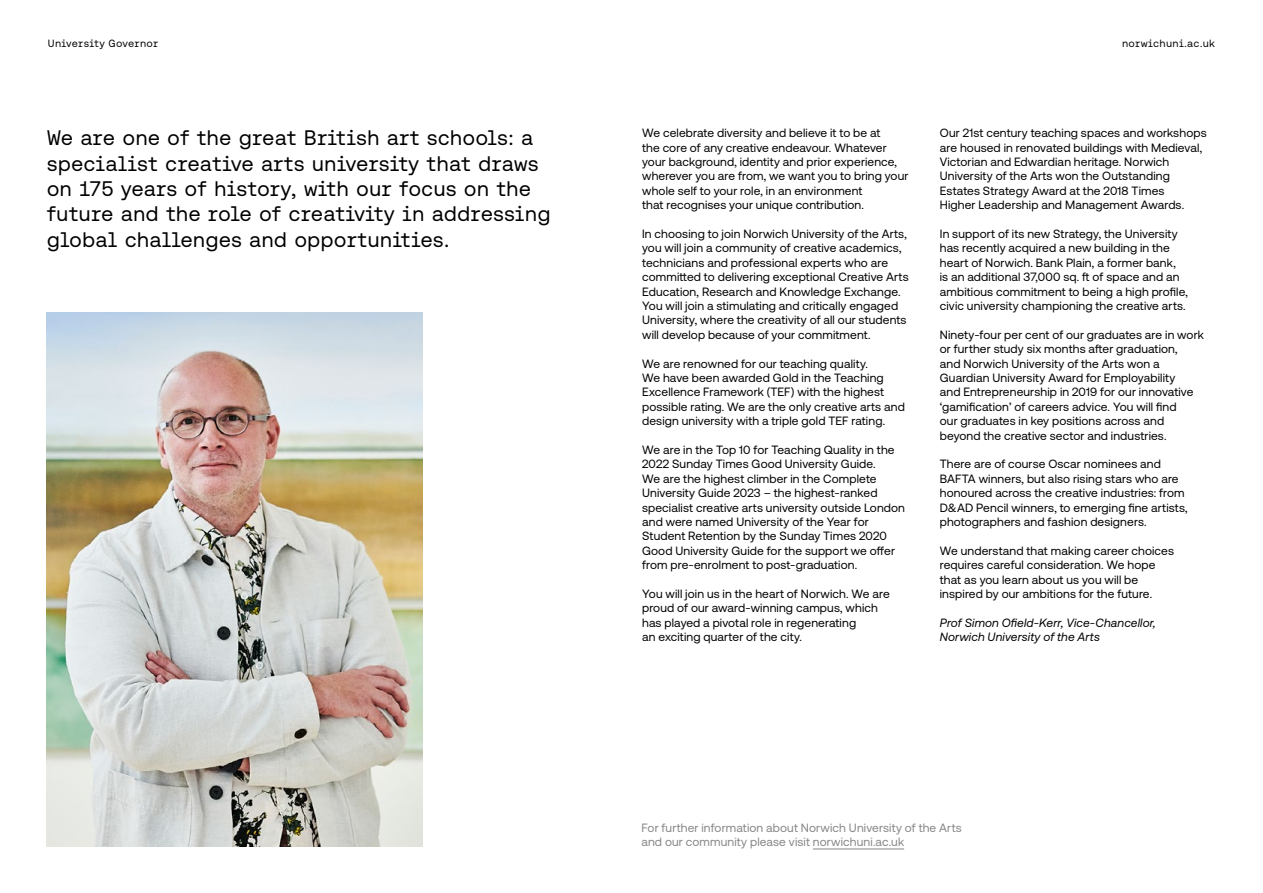
<style>
.page{position:relative;width:1263px;height:893px;background:#fff}
.page>*{position:absolute;margin:0;border:0;box-sizing:border-box;transform-origin:0 0}
.t1{font:21px "Aeonik Fono";color:#000}
.t2{font:12px/14.4px "Aeonik Pro";letter-spacing:.01em;color:#000}
.t3{font:12px/14.4px "Aeonik Pro";letter-spacing:.01em;color:#878787}
.t4{font:italic 12px "Aeonik Pro";letter-spacing:.01em;color:#000}
.t5{font:10.5px "Aeonik Fono";letter-spacing:.02em;color:#000}
</style>
<div class="page">
<img style="left:47px;top:313px;width:375px;height:533px">
<hr style="left:813px;top:849px;width:91px;height:1px;background:#878787">
<p class="t5" style="left:48px;top:37px;width:112px">University Governor</p>
<p class="t5" style="left:1122px;top:37px;width:94px">norwichuni.ac.uk</p>
<p class="t1" style="left:47px;top:126px;width:488px">We are one of the great British art schools: a</p>
<p class="t1" style="left:47px;top:152px;width:493px">specialist creative arts university that draws</p>
<p class="t1" style="left:47px;top:177px;width:486px">on 175 years of history, with our focus on the</p>
<p class="t1" style="left:47px;top:202px;width:505px">future and the role of creativity in addressing</p>
<p class="t1" style="left:47px;top:227px;width:404px">global challenges and opportunities.</p>
<p class="t2" style="left:642px;top:126px;width:240px">We celebrate diversity and believe it to be at</p>
<p class="t2" style="left:642px;top:140px;width:246px">the core of any creative endeavour. Whatever</p>
<p class="t2" style="left:642px;top:155px;width:256px">your background, identity and prior experience,</p>
<p class="t2" style="left:642px;top:169px;width:268px">wherever you are from, we want you to bring your</p>
<p class="t2" style="left:642px;top:183px;width:222px">whole self to your role, in an environment</p>
<p class="t2" style="left:642px;top:198px;width:223px">that recognises your unique contribution.</p>
<p class="t2" style="left:642px;top:227px;width:268px">In choosing to join Norwich University of the Arts, you will join a community of creative academics, technicians and professional experts who are committed to delivering exceptional Creative Arts Education, Research and Knowledge Exchange.<br>You will join a stimulating and critically engaged University, where the creativity of all our students will develop because of your commitment.</p>
<p class="t2" style="left:642px;top:356px;width:227px">We are renowned for our teaching quality.</p>
<p class="t2" style="left:642px;top:371px;width:243px">We have been awarded Gold in the Teaching</p>
<p class="t2" style="left:642px;top:385px;width:243px">Excellence Framework (TEF) with the highest</p>
<p class="t2" style="left:642px;top:399px;width:264px">possible rating. We are the only creative arts and</p>
<p class="t2" style="left:642px;top:414px;width:244px">design university with a triple gold TEF rating.</p>
<p class="t2" style="left:642px;top:443px;width:254px">We are in the Top 10 for Teaching Quality in the</p>
<p class="t2" style="left:642px;top:457px;width:235px">2022 Sunday Times Good University Guide.</p>
<p class="t2" style="left:642px;top:471px;width:236px">We are the highest climber in the Complete</p>
<p class="t2" style="left:642px;top:486px;width:237px">University Guide 2023 – the highest-ranked</p>
<p class="t2" style="left:642px;top:500px;width:264px">specialist creative arts university outside London</p>
<p class="t2" style="left:642px;top:515px;width:228px">and were named University of the Year for</p>
<p class="t2" style="left:642px;top:529px;width:246px">Student Retention by the Sunday Times 2020</p>
<p class="t2" style="left:642px;top:543px;width:254px">Good University Guide for the support we offer</p>
<p class="t2" style="left:642px;top:558px;width:217px">from pre-enrolment to post-graduation.</p>
<p class="t2" style="left:642px;top:587px;width:249px">You will join us in the heart of Norwich. We are</p>
<p class="t2" style="left:642px;top:601px;width:237px">proud of our award-winning campus, which</p>
<p class="t2" style="left:642px;top:615px;width:216px">has played a pivotal role in regenerating</p>
<p class="t2" style="left:642px;top:630px;width:161px">an exciting quarter of the city.</p>
<p class="t2" style="left:940px;top:126px;width:268px">Our 21st century teaching spaces and workshops</p>
<p class="t2" style="left:940px;top:140px;width:264px">are housed in renovated buildings with Medieval,</p>
<p class="t2" style="left:940px;top:155px;width:231px">Victorian and Edwardian heritage. Norwich</p>
<p class="t2" style="left:940px;top:169px;width:232px">University of the Arts won the Outstanding</p>
<p class="t2" style="left:940px;top:183px;width:226px">Estates Strategy Award at the 2018 Times</p>
<p class="t2" style="left:940px;top:198px;width:246px">Higher Leadership and Management Awards.</p>
<p class="t2" style="left:940px;top:227px;width:239px">In support of its new Strategy, the University</p>
<p class="t2" style="left:940px;top:241px;width:232px">has recently acquired a new building in the</p>
<p class="t2" style="left:940px;top:255px;width:237px">heart of Norwich. Bank Plain, a former bank,</p>
<p class="t2" style="left:940px;top:270px;width:241px">is an additional 37,000 sq. ft of space and an</p>
<p class="t2" style="left:940px;top:284px;width:250px">ambitious commitment to being a high profile,</p>
<p class="t2" style="left:940px;top:299px;width:247px">civic university championing the creative arts.</p>
<p class="t2" style="left:940px;top:327px;width:266px">Ninety-four per cent of our graduates are in work</p>
<p class="t2" style="left:940px;top:342px;width:239px">or further study six months after graduation,</p>
<p class="t2" style="left:940px;top:356px;width:221px">and Norwich University of the Arts won a</p>
<p class="t2" style="left:940px;top:371px;width:237px">Guardian University Award for Employability</p>
<p class="t2" style="left:940px;top:385px;width:255px">and Entrepreneurship in 2019 for our innovative</p>
<p class="t2" style="left:940px;top:399px;width:238px">‘gamification’ of careers advice. You will find</p>
<p class="t2" style="left:940px;top:414px;width:226px">our graduates in key positions across and</p>
<p class="t2" style="left:940px;top:428px;width:228px">beyond the creative sector and industries.</p>
<p class="t2" style="left:940px;top:457px;width:223px">There are of course Oscar nominees and</p>
<p class="t2" style="left:940px;top:471px;width:240px">BAFTA winners, but also rising stars who are</p>
<p class="t2" style="left:940px;top:486px;width:246px">honoured across the creative industries: from</p>
<p class="t2" style="left:940px;top:500px;width:249px">D&amp;AD Pencil winners, to emerging fine artists,</p>
<p class="t2" style="left:940px;top:515px;width:208px">photographers and fashion designers.</p>
<p class="t2" style="left:940px;top:543px;width:236px">We understand that making career choices</p>
<p class="t2" style="left:940px;top:558px;width:217px">requires careful consideration. We hope</p>
<p class="t2" style="left:940px;top:572px;width:200px">that as you learn about us you will be</p>
<p class="t2" style="left:940px;top:587px;width:214px">inspired by our ambitions for the future.</p>
<p class="t4" style="left:940px;top:616px;width:217px">Prof Simon Ofield-Kerr, Vice-Chancellor,</p>
<p class="t4" style="left:940px;top:630px;width:161px">Norwich University of the Arts</p>
<p class="t3" style="left:641px;top:820px;width:322px">For further information about Norwich University of the Arts and our community please visit norwichuni.ac.uk</p>
</div>
